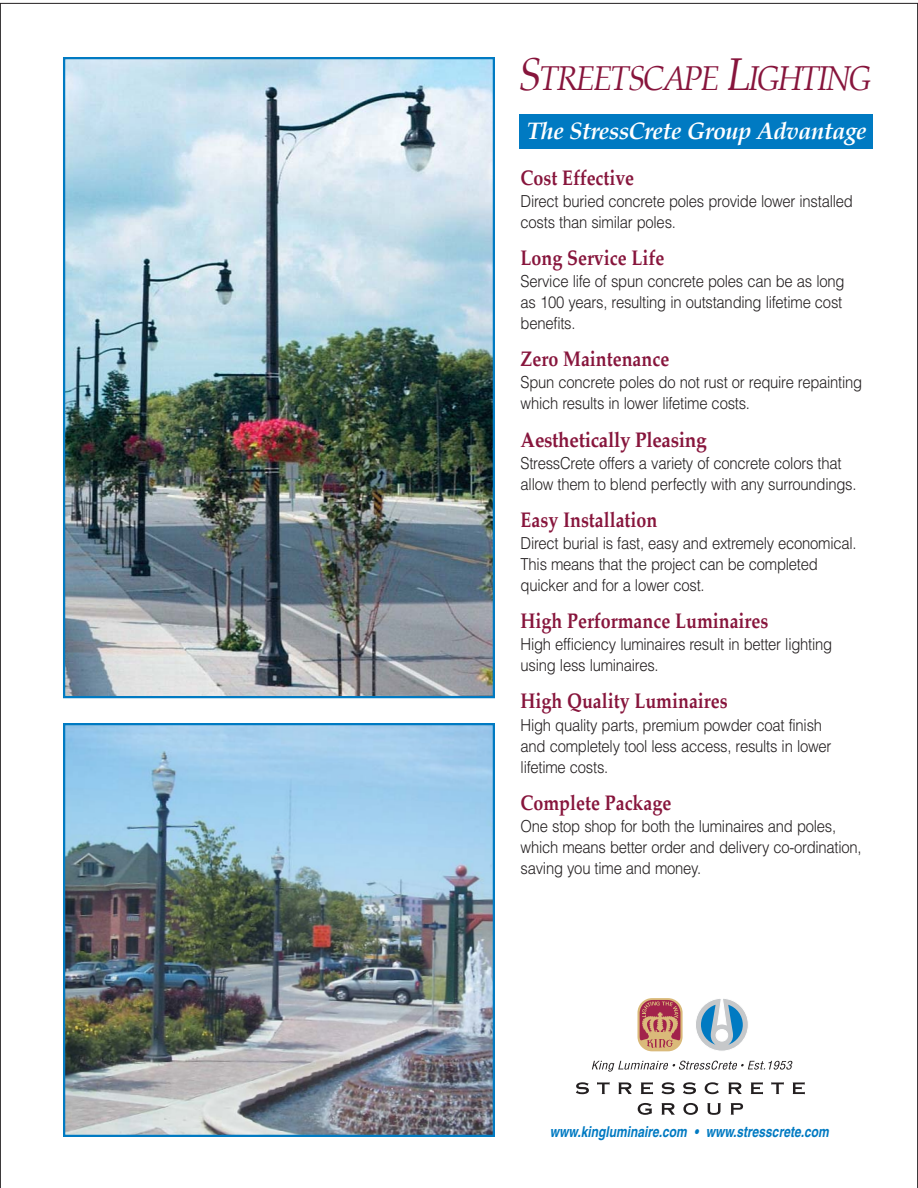
<style>
.page{position:relative;width:918px;height:1188px;background:#fff}
.page>*{position:absolute;margin:0;border:0;box-sizing:border-box;transform-origin:0 0}
.t1{font:italic 33.75px "Palatino";letter-spacing:-.065em;color:#87153c;scale:.94 1}
.t2{font:italic 700 23.7px "Palatino";letter-spacing:-.025em;color:#fff}
.t3{font:700 21px "Palatino";color:#87153c;scale:.85 1}
.t4{font:700 21px "Palatino";color:#87153c;scale:.9 1}
.t5{font:300 16.5px/21px "Helvetica";letter-spacing:-.015em;color:#231f20;scale:.9 1}
.t6{font:italic 700 15px "Helvetica";color:#007ac2;scale:.8 1}
.s1{font-size:45px}
</style>
<div class="page">
<div style="left:519px;top:114px;width:354px;height:34px;background:#007ac2"></div>
<img style="left:66px;top:60px;width:426px;height:635px">
<div style="left:63px;top:57px;width:432px;height:641px;border:2px solid #007ac2"></div>
<img style="left:66px;top:726px;width:426px;height:408px">
<div style="left:63px;top:723px;width:432px;height:414px;border:2px solid #007ac2"></div>
<svg style="left:576px;top:1082px;width:13px;height:12px"></svg>
<svg style="left:597px;top:1082px;width:13px;height:12px"></svg>
<svg style="left:618px;top:1082px;width:14px;height:12px"></svg>
<svg style="left:641px;top:1082px;width:12px;height:12px"></svg>
<svg style="left:662px;top:1082px;width:13px;height:12px"></svg>
<svg style="left:683px;top:1082px;width:13px;height:12px"></svg>
<svg style="left:705px;top:1082px;width:14px;height:12px"></svg>
<svg style="left:728px;top:1082px;width:14px;height:12px"></svg>
<svg style="left:751px;top:1082px;width:12px;height:12px"></svg>
<svg style="left:771px;top:1082px;width:13px;height:12px"></svg>
<svg style="left:793px;top:1082px;width:12px;height:12px"></svg>
<svg style="left:638px;top:1103px;width:14px;height:12px"></svg>
<svg style="left:661px;top:1103px;width:14px;height:12px"></svg>
<svg style="left:683px;top:1103px;width:15px;height:12px"></svg>
<svg style="left:707px;top:1103px;width:14px;height:12px"></svg>
<svg style="left:731px;top:1103px;width:12px;height:12px"></svg>
<svg style="left:637px;top:998px;width:46px;height:53px"></svg>
<svg style="left:640px;top:1000px;width:40px;height:48px"></svg>
<svg style="left:696px;top:999px;width:52px;height:52px"></svg>
<svg style="left:592px;top:1061px;width:201px;height:11px"></svg>
<h1 class="t1" style="left:518px;top:62px;width:377px"><span class="s1">S</span>TREETSCAPE <span class="s1">L</span>IGHTING</h1>
<h2 class="t2" style="left:527px;top:119px;width:341px">The StressCrete Group Advantage</h2>
<p class="t3" style="left:521px;top:167px;width:135px">Cost Effective</p>
<p class="t5" style="left:521px;top:192px;width:371px">Direct buried concrete poles provide lower installed costs than similar poles.</p>
<p class="t3" style="left:521px;top:248px;width:171px">Long Service Life</p>
<p class="t5" style="left:521px;top:272px;width:361px">Service life of spun concrete poles can be as long as 100 years, resulting in outstanding lifetime cost benefits.</p>
<p class="t3" style="left:521px;top:349px;width:176px">Zero Maintenance</p>
<p class="t5" style="left:521px;top:374px;width:381px">Spun concrete poles do not rust or require repainting which results in lower lifetime costs.</p>
<p class="t4" style="left:521px;top:429px;width:208px">Aesthetically Pleasing</p>
<p class="t5" style="left:521px;top:454px;width:375px">StressCrete offers a variety of concrete colors that allow them to blend perfectly with any surroundings.</p>
<p class="t3" style="left:521px;top:510px;width:162px">Easy Installation</p>
<p class="t5" style="left:521px;top:534px;width:375px">Direct burial is fast, easy and extremely economical.<br>This means that the project can be completed quicker and for a lower cost.</p>
<p class="t3" style="left:521px;top:611px;width:293px">High Performance Luminaires</p>
<p class="t5" style="left:521px;top:635px;width:348px">High efficiency luminaires result in better lighting using less luminaires.</p>
<p class="t3" style="left:521px;top:691px;width:245px">High Quality Luminaires</p>
<p class="t5" style="left:521px;top:716px;width:347px">High quality parts, premium powder coat finish and completely tool less access, results in lower lifetime costs.</p>
<p class="t3" style="left:521px;top:792px;width:179px">Complete Package</p>
<p class="t5" style="left:521px;top:817px;width:380px">One stop shop for both the luminaires and poles, which means better order and delivery co-ordination, saving you time and money.</p>
<p class="t6" style="left:550px;top:1127px;width:350px">www.kingluminaire.com • www.stresscrete.com</p>
</div>
